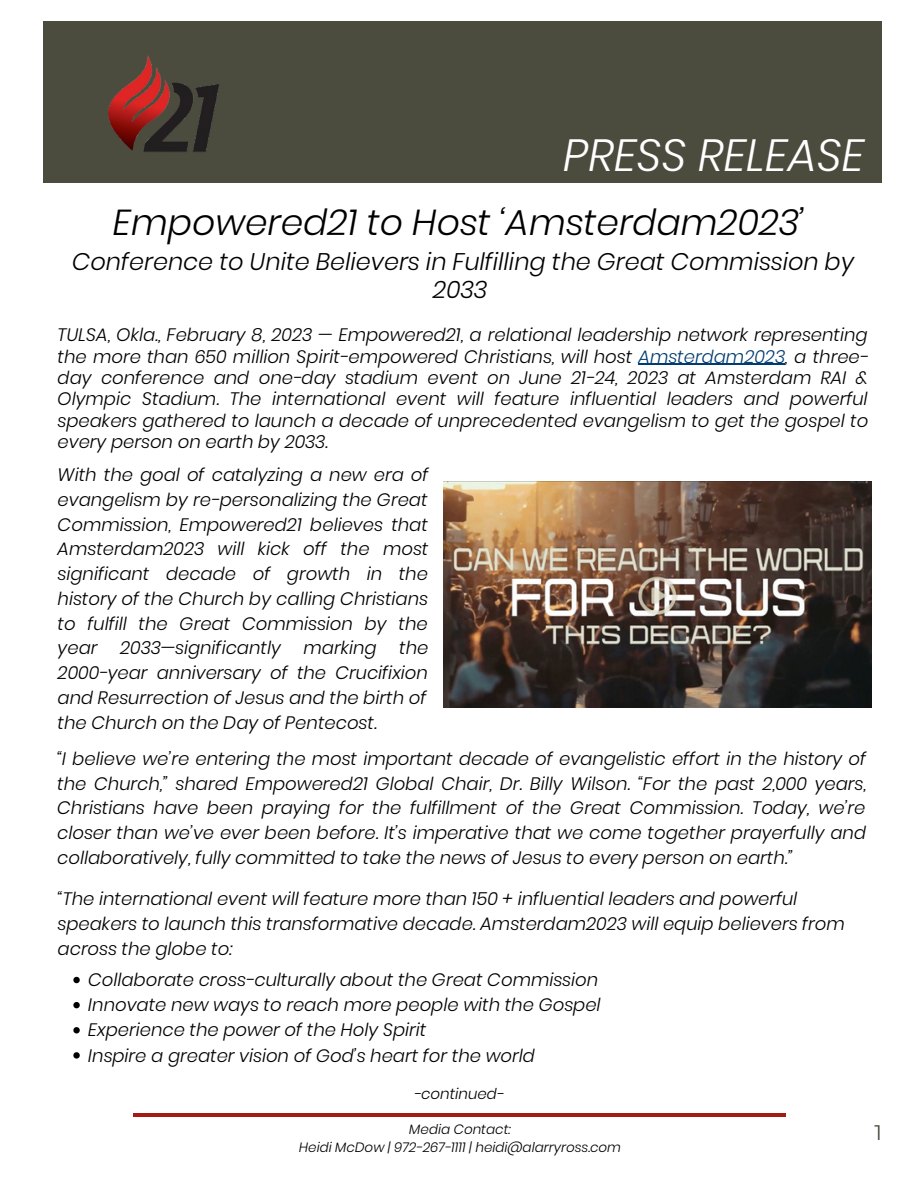
<style>
.page{position:relative;width:918px;height:1188px;background:#fff}
.page>*{position:absolute;margin:0;border:0;box-sizing:border-box;transform-origin:0 0}
.t1{font:italic 300 45px "Poppins";color:#fff}
.t2{font:italic 300 36px "Poppins";color:#000}
.t3{font:italic 300 24px/28.2px "Poppins";color:#000;text-align:center}
.t4{font:21px "Montserrat";color:#4b4c3e}
.t5{font:italic 300 18px/24.8px "Poppins";color:#000;text-align:justify}
.t6{font:italic 300 15px "Poppins";color:#000}
.t7{font:italic 300 13.5px/18px "Poppins";color:#000;text-align:center}
.s1{color:#003c71}
</style>
<div class="page">
<div style="left:44px;top:21px;width:838px;height:162px;background:#4b4c3e"></div>
<hr style="left:134px;top:1113px;width:652px;height:3px;background:#a61a14">
<img style="left:108px;top:55px;width:111px;height:97px">
<img style="left:444px;top:481px;width:427px;height:226px">
<hr style="left:638px;top:364px;width:147px;height:1px;background:#003c71">
<svg style="left:73px;top:977px;width:7px;height:6px"></svg>
<svg style="left:73px;top:1002px;width:7px;height:6px"></svg>
<svg style="left:73px;top:1027px;width:7px;height:6px"></svg>
<svg style="left:73px;top:1052px;width:7px;height:7px"></svg>
<h1 class="t1" style="left:564px;top:124px;width:302px">PRESS RELEASE</h1>
<h2 class="t2" style="left:113px;top:197px;width:693px">Empowered21 to Host ‘Amsterdam2023’</h2>
<h3 class="t3" style="left:72px;top:248px;width:784px">Conference to Unite Believers in Fulfilling the Great Commission by<br>2033</h3>
<p class="t5" style="left:58px;top:324px;width:812px;line-height:21.3px">TULSA, Okla., February 8, 2023 — Empowered21, a relational leadership network representing the more than 650 million Spirit-empowered Christians, will host <span class="s1">Amsterdam2023</span>, a three&shy;day conference and one-day stadium event on June 21-24, 2023 at Amsterdam RAI &amp; Olympic Stadium. The international event will feature influential leaders and powerful speakers gathered to launch a decade of unprecedented evangelism to get the gospel to every person on earth by 2033.</p>
<p class="t5" style="left:58px;top:463px;width:372px">With the goal of catalyzing a new era of evangelism by re-personalizing the Great Commission, Empowered21 believes that Amsterdam2023 will kick off the most significant decade of growth in the history of the Church by calling Christians to fulfill the Great Commission by the year</p>
<p class="t5" style="left:120px;top:636px;width:162px">2033—significantly</p>
<p class="t5" style="left:304px;top:636px;width:75px">marking</p>
<p class="t5" style="left:58px;top:636px;width:372px;text-indent:342px">the 2000-year anniversary of the Crucifixion and Resurrection of Jesus and the birth of the Church on the Day of Pentecost.</p>
<p class="t5" style="left:57px;top:746px;width:811px">“I believe we’re entering the most important decade of evangelistic effort in the history of the Church,” shared Empowered21 Global Chair, Dr. Billy Wilson. “For the past 2,000 years, Christians have been praying for the fulfillment of the Great Commission. Today, we’re closer than we’ve ever been before. It’s imperative that we come together prayerfully and collaboratively, fully committed to take the news of Jesus to every person on earth.”</p>
<p class="t5" style="left:58px;top:886px;width:789px;line-height:25.2px;text-align:left">“The international event will feature more than 150 + influential leaders and powerful speakers to launch this transformative decade. Amsterdam2023 will equip believers from across the globe to:</p>
<p class="t5" style="left:88px;top:967px;width:514px;line-height:25.2px;text-align:left">Collaborate cross-culturally about the Great Commission Innovate new ways to reach more people with the Gospel Experience the power of the Holy Spirit<br>Inspire a greater vision of God’s heart for the world</p>
<p class="t6" style="left:414px;top:1083px;width:91px">-continued-</p>
<p class="t7" style="left:299px;top:1120px;width:323px">Media Contact:<br>Heidi McDow | 972-267-1111 | heidi@alarryross.com</p>
<p class="t4" style="left:875px;top:1119px;width:9px">1</p>
</div>
